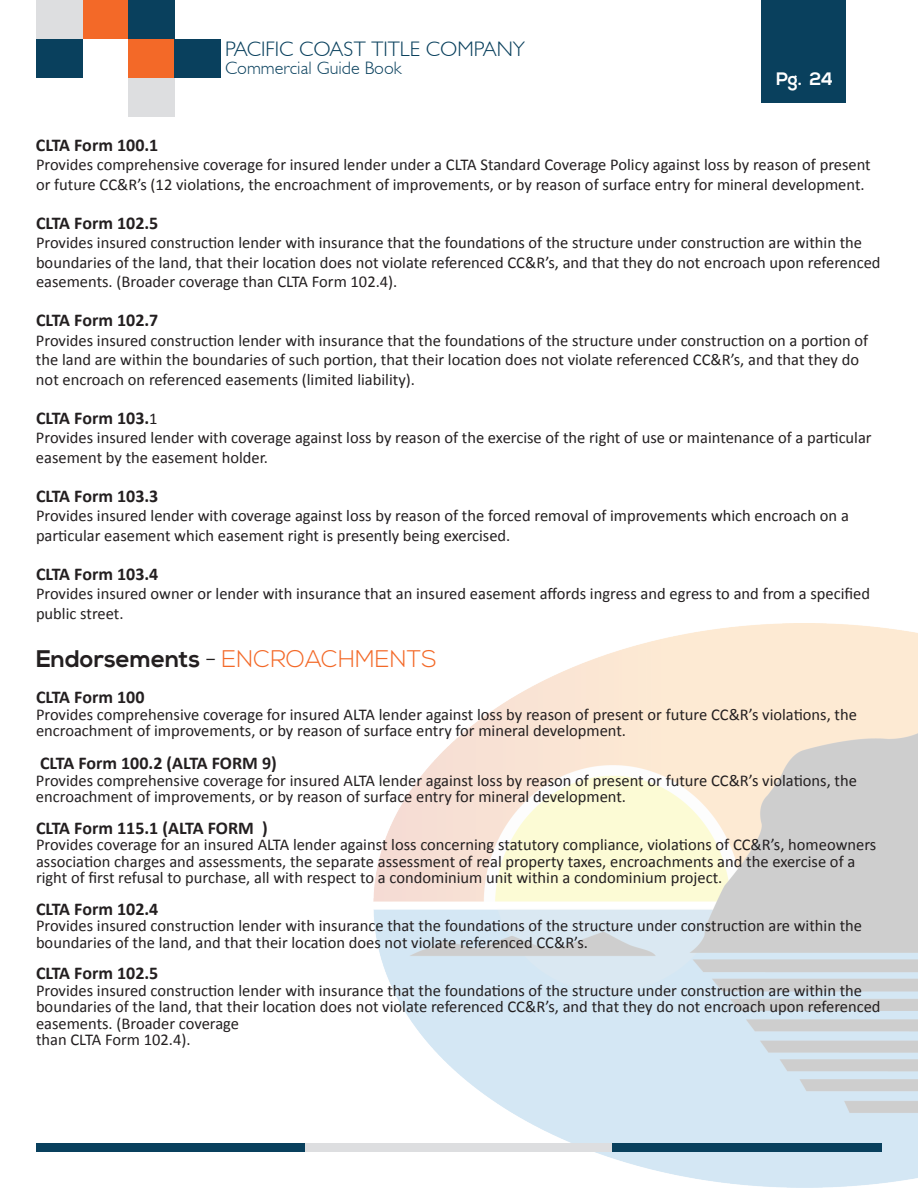
<style>
.page{position:relative;width:918px;height:1188px;background:#fff}
.page>*{position:absolute;margin:0;border:0;box-sizing:border-box;transform-origin:0 0}
.t1{font:300 24px "Nexa";color:#f36928}
.t2{font:21px "Garrison Light Sans";color:#09405d}
.t3{font:700 18px "Calibri";color:#231f20}
.t4{font:18px "Garrison Light Sans";color:#09405d}
.t5{font:700 18px "Nexa";color:#fff}
.t6{font:16.5px/19.5px "Calibri";color:#231f20}
.s1{font-weight:400;font-size:16.5px}
.s2{font-weight:700;color:#231f20}
.s3{color:#231f20}
</style>
<div class="page">
<div style="left:36px;top:39px;width:46px;height:39px;background:#09405d"></div>
<div style="left:128px;top:39px;width:46px;height:39px;background:#f36928"></div>
<div style="left:82px;top:0;width:46px;height:39px;background:#f36928"></div>
<div style="left:36px;top:0;width:46px;height:39px;background:#dddee0"></div>
<div style="left:174px;top:39px;width:47px;height:39px;background:#09405d"></div>
<div style="left:128px;top:78px;width:46px;height:39px;background:#dddee0"></div>
<div style="left:128px;top:0;width:46px;height:39px;background:#09405d"></div>
<div style="left:761px;top:0;width:85px;height:103px;background:#09405d"></div>
<div style="left:36px;top:1143px;width:269px;height:9px;background:#09405d"></div>
<div style="left:305px;top:1143px;width:308px;height:9px;background:#dddee0"></div>
<div style="left:613px;top:1143px;width:269px;height:9px;background:#09405d"></div>
<p class="t2" style="left:225px;top:37px;width:301px">PACIFIC COAST TITLE COMPANY</p>
<p class="t4" style="left:225px;top:59px;width:178px">Commercial Guide Book</p>
<p class="t5" style="left:776px;top:68px;width:58px">Pg. 24</p>
<p class="t3" style="left:36px;top:133px;width:124px">CLTA Form 100.1</p>
<p class="t6" style="left:36px;top:155px;width:836px">Provides comprehensive coverage for insured lender under a CLTA Standard Coverage Policy against loss by reason of present or future CC&amp;R’s (12 violations, the encroachment of improvements, or by reason of surface entry for mineral development.</p>
<p class="t3" style="left:36px;top:211px;width:124px">CLTA Form 102.5</p>
<p class="t6" style="left:36px;top:233px;width:846px">Provides insured construction lender with insurance that the foundations of the structure under construction are within the boundaries of the land, that their location does not violate referenced CC&amp;R’s, and that they do not encroach upon referenced easements. (Broader coverage than CLTA Form 102.4).</p>
<p class="t3" style="left:36px;top:309px;width:124px">CLTA Form 102.7</p>
<p class="t6" style="left:36px;top:331px;width:834px">Provides insured construction lender with insurance that the foundations of the structure under construction on a portion of the land are within the boundaries of such portion, that their location does not violate referenced CC&amp;R’s, and that they do not encroach on referenced easements (limited liability).</p>
<p class="t3" style="left:36px;top:406px;width:123px">CLTA Form 103.<span class="s1">1</span></p>
<p class="t6" style="left:36px;top:428px;width:837px">Provides insured lender with coverage against loss by reason of the exercise of the right of use or maintenance of a particular easement by the easement holder.</p>
<p class="t3" style="left:36px;top:484px;width:124px">CLTA Form 103.3</p>
<p class="t6" style="left:36px;top:506px;width:814px">Provides insured lender with coverage against loss by reason of the forced removal of improvements which encroach on a particular easement which easement right is presently being exercised.</p>
<p class="t3" style="left:36px;top:562px;width:124px">CLTA Form 103.4</p>
<p class="t6" style="left:36px;top:584px;width:836px">Provides insured owner or lender with insurance that an insured easement affords ingress and egress to and from a specified public street.</p>
<h1 class="t1" style="left:36px;top:645px;width:402px"><span class="s2">Endorsements</span> <span class="s3">-</span> ENCROACHMENTS</h1>
<p class="t3" style="left:36px;top:686px;width:110px">CLTA Form 100</p>
<p class="t6" style="left:36px;top:706px;width:822px;line-height:16.5px">Provides comprehensive coverage for insured ALTA lender against loss by reason of present or future CC&amp;R’s violations, the encroachment of improvements, or by reason of surface entry for mineral development.</p>
<p class="t3" style="left:40px;top:752px;width:238px">CLTA Form 100.2 (ALTA FORM 9)</p>
<p class="t6" style="left:36px;top:772px;width:822px;line-height:16.5px">Provides comprehensive coverage for insured ALTA lender against loss by reason of present or future CC&amp;R’s violations, the encroachment of improvements, or by reason of surface entry for mineral development.</p>
<p class="t3" style="left:36px;top:816px;width:233px">CLTA Form 115.1 (ALTA FORM )</p>
<p class="t6" style="left:36px;top:836px;width:842px;line-height:16.5px">Provides coverage for an insured ALTA lender against loss concerning statutory compliance, violations of CC&amp;R’s, homeowners association charges and assessments, the separate assessment of real property taxes, encroachments and the exercise of a right of first refusal to purchase, all with respect to a condominium unit within a condominium project.</p>
<p class="t3" style="left:36px;top:897px;width:124px">CLTA Form 102.4</p>
<p class="t6" style="left:36px;top:917px;width:828px;line-height:16.5px">Provides insured construction lender with insurance that the foundations of the structure under construction are within the boundaries of the land, and that their location does not violate referenced CC&amp;R’s.</p>
<p class="t3" style="left:36px;top:962px;width:124px">CLTA Form 102.5</p>
<p class="t6" style="left:36px;top:982px;width:846px;line-height:16.5px">Provides insured construction lender with insurance that the foundations of the structure under construction are within the boundaries of the land, that their location does not violate referenced CC&amp;R’s, and that they do not encroach upon referenced easements. (Broader coverage<br>than CLTA Form 102.4).</p>
</div>
